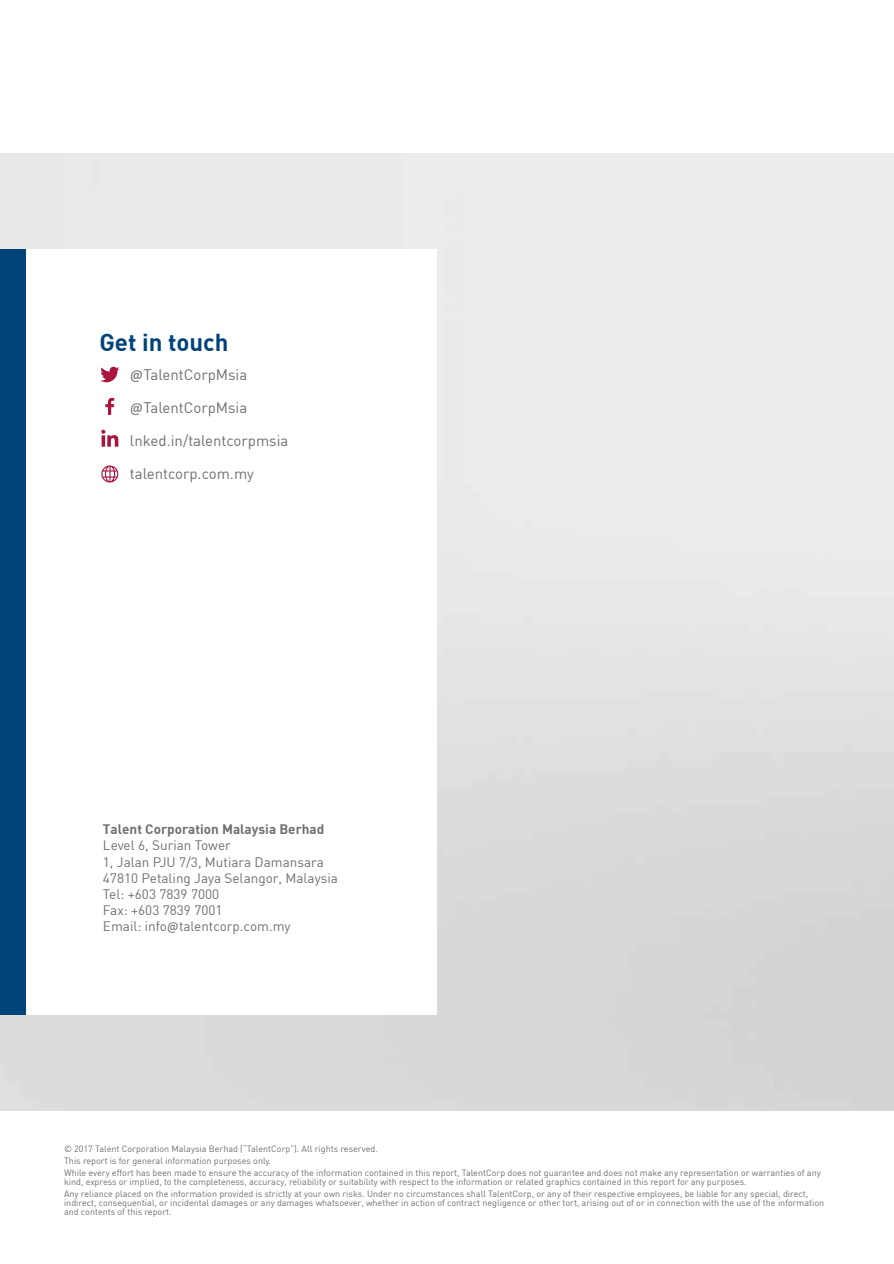
<style>
.page{position:relative;width:894px;height:1264px;background:#fff}
.page>*{position:absolute;margin:0;border:0;box-sizing:border-box;transform-origin:0 0}
.t1{font:24px "DIN Bold";color:#004379}
.t2{font:15px "DIN";color:#706f6f}
.t3{font:13.5px/16.2px "DIN";color:#706f6f}
.t4{font:13.5px "DIN Bold";color:#706f6f}
.t5{font:9px/12px "DIN";color:#706f6f}
.s1{font-family:"Calibri"}
</style>
<div class="page">
<img style="left:0;top:153px;width:893px;height:957px">
<div style="left:0;top:249px;width:436px;height:765px;background:#fff"></div>
<div style="left:0;top:249px;width:26px;height:765px;background:#004379"></div>
<svg style="left:105px;top:398px;width:9px;height:17px"></svg>
<svg style="left:100px;top:366px;width:19px;height:16px"></svg>
<svg style="left:101px;top:429px;width:17px;height:17px"></svg>
<svg style="left:101px;top:465px;width:17px;height:17px"></svg>
<h1 class="t1" style="left:99px;top:327px;width:131px">Get in touch</h1>
<h2 class="t2" style="left:130px;top:365px;width:119px"><span class="s1">@</span>TalentCorpMsia</h2>
<h2 class="t2" style="left:130px;top:398px;width:119px"><span class="s1">@</span>TalentCorpMsia</h2>
<h2 class="t2" style="left:130px;top:431px;width:160px">lnked.in/talentcorpmsia</h2>
<h2 class="t2" style="left:130px;top:464px;width:125px">talentcorp.com.my</h2>
<h3 class="t4" style="left:103px;top:820px;width:223px">Talent Corporation Malaysia Berhad</h3>
<h3 class="t3" style="left:103px;top:837px;width:236px">Level 6, Surian Tower<br>1, Jalan PJU 7/3, Mutiara Damansara<br>47810 Petaling Jaya Selangor, Malaysia<br>Tel: +603 7839 7000<br>Fax: +603 7839 7001<br>Email: info<span class="s1">@</span>talentcorp.com.my</h3>
<p class="t5" style="left:64px;top:1142px;width:758px">© 2017 Talent Corporation Malaysia Berhad (“TalentCorp”). All rights reserved.<br>This report is for general information purposes only.<br>While every effort has been made to ensure the accuracy of the information contained in this report, TalentCorp does not guarantee and does not make any representation or warranties of any</p>
<p class="t5" style="left:64px;top:1175px;width:745px">kind, express or implied, to the completeness, accuracy, reliability or suitability with respect to the information or related graphics contained in this report for any purposes.<br>Any reliance placed on the information provided is strictly at your own risks. Under no circumstances shall TalentCorp, or any of their respective employees, be liable for any special, direct,</p>
<p class="t5" style="left:64px;top:1197px;width:761px;line-height:9px">indirect, consequential, or incidental damages or any damages whatsoever, whether in action of contract negligence or other tort, arising out of or in connection with the use of the information and contents of this report.</p>
</div>
